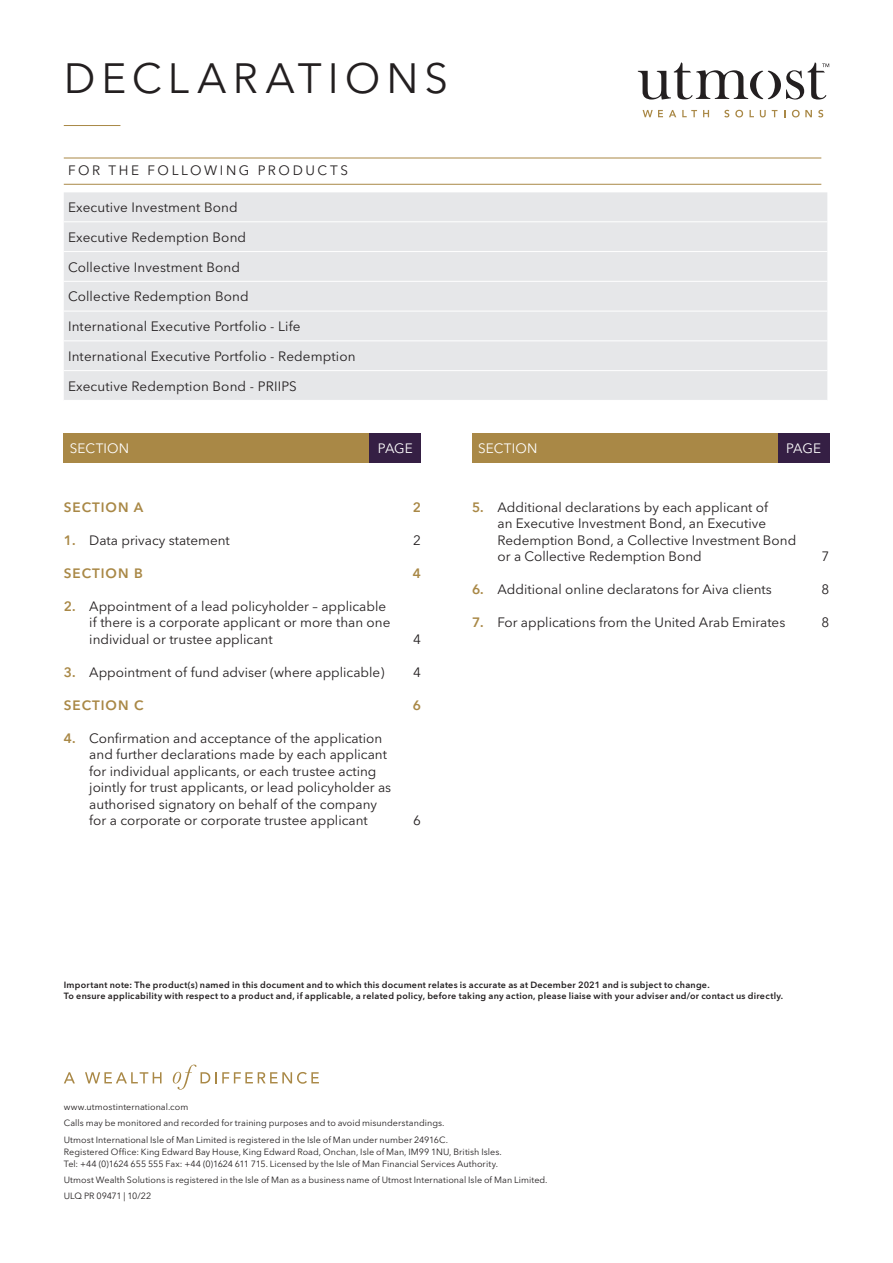
<style>
.page{position:relative;width:893px;height:1263px;background:#fff}
.page>*{position:absolute;margin:0;border:0;box-sizing:border-box;transform-origin:0 0}
.t1{font:42px "Avenir Next LT Pro";letter-spacing:.145em;color:#231f20}
.t2{font:13.5px/16.5px "Avenir Next LT Pro";color:#231f20}
.t3{font:600 13.5px "Avenir Next LT Pro";letter-spacing:.075em;color:#a98846}
.t4{font:13.5px "Avenir Next LT Pro";letter-spacing:.195em;color:#231f20}
.t5{font:13.5px "Avenir Next LT Pro";letter-spacing:.01em;color:#fff}
.t6{font:9px/16.2px "Avenir Next LT Pro";letter-spacing:.005em;color:#231f20}
.t7{font:600 9px/10.8px "Avenir Next LT Pro";letter-spacing:.03em;color:#231f20}
.s1{font-weight:600;color:#a98846}
</style>
<div class="page">
<svg style="left:638px;top:62px;width:191px;height:38px"></svg>
<svg style="left:643px;top:110px;width:20px;height:7px"></svg>
<svg style="left:669px;top:110px;width:7px;height:7px"></svg>
<svg style="left:682px;top:110px;width:15px;height:7px"></svg>
<svg style="left:703px;top:110px;width:6px;height:7px"></svg>
<svg style="left:724px;top:110px;width:5px;height:7px"></svg>
<svg style="left:735px;top:110px;width:8px;height:7px"></svg>
<svg style="left:749px;top:110px;width:5px;height:7px"></svg>
<svg style="left:760px;top:110px;width:6px;height:7px"></svg>
<svg style="left:772px;top:110px;width:5px;height:7px"></svg>
<svg style="left:792px;top:110px;width:20px;height:7px"></svg>
<svg style="left:818px;top:110px;width:5px;height:7px"></svg>
<div style="left:64px;top:192px;width:763px;height:208px;background:#e6e7e9"></div>
<hr style="left:64px;top:221px;width:763px;height:1px;background:#fff">
<hr style="left:64px;top:251px;width:763px;height:1px;background:#fff">
<hr style="left:64px;top:281px;width:763px;height:1px;background:#fff">
<hr style="left:64px;top:311px;width:763px;height:1px;background:#fff">
<hr style="left:64px;top:340px;width:763px;height:1px;background:#fff">
<hr style="left:64px;top:370px;width:763px;height:1px;background:#fff">
<hr style="left:64px;top:158px;width:757px;height:1px;background:#a98846">
<hr style="left:64px;top:184px;width:757px;height:1px;background:#a98846">
<div style="left:64px;top:433px;width:306px;height:30px;background:#a98846"></div>
<div style="left:370px;top:433px;width:51px;height:30px;background:#351f44"></div>
<div style="left:472px;top:433px;width:306px;height:30px;background:#a98846"></div>
<div style="left:778px;top:433px;width:51px;height:30px;background:#351f44"></div>
<svg style="left:64px;top:1072px;width:11px;height:11px"></svg>
<svg style="left:85px;top:1072px;width:77px;height:11px"></svg>
<svg style="left:173px;top:1064px;width:146px;height:26px"></svg>
<hr style="left:64px;top:125px;width:56px;height:1px;background:#a98846">
<h1 class="t1" style="left:64px;top:54px;width:386px">DECLARATIONS</h1>
<p class="t4" style="left:68px;top:163px;width:282px">FOR THE FOLLOWING PRODUCTS</p>
<p class="t2" style="left:68px;top:199px;width:171px">Executive Investment Bond</p>
<p class="t2" style="left:68px;top:229px;width:180px">Executive Redemption Bond</p>
<p class="t2" style="left:68px;top:259px;width:174px">Collective Investment Bond</p>
<p class="t2" style="left:68px;top:288px;width:182px">Collective Redemption Bond</p>
<p class="t2" style="left:68px;top:318px;width:234px">International Executive Portfolio - Life</p>
<p class="t2" style="left:68px;top:348px;width:289px">International Executive Portfolio - Redemption</p>
<p class="t2" style="left:68px;top:378px;width:230px">Executive Redemption Bond - PRIIPS</p>
<p class="t5" style="left:70px;top:440px;width:61px">SECTION</p>
<p class="t5" style="left:378px;top:440px;width:37px">PAGE</p>
<p class="t5" style="left:478px;top:440px;width:61px">SECTION</p>
<p class="t5" style="left:786px;top:440px;width:37px">PAGE</p>
<p class="t3" style="left:64px;top:499px;width:81px">SECTION A</p>
<p class="t3" style="left:413px;top:499px;width:10px">2</p>
<p class="t2" style="left:64px;top:532px;width:168px"><span class="s1">1.</span> Data privacy statement</p>
<p class="t2" style="left:413px;top:532px;width:9px">2</p>
<p class="t3" style="left:64px;top:565px;width:80px">SECTION B</p>
<p class="t3" style="left:413px;top:565px;width:10px">4</p>
<p class="t2" style="left:89px;top:598px;width:303px;text-indent:-26px"><span class="s1">2.</span> Appointment of a lead policyholder – applicable if there is a corporate applicant or more than one individual or trustee applicant</p>
<p class="t2" style="left:413px;top:631px;width:9px">4</p>
<p class="t2" style="left:64px;top:664px;width:322px"><span class="s1">3.</span> Appointment of fund adviser (where applicable)</p>
<p class="t2" style="left:413px;top:664px;width:9px">4</p>
<p class="t3" style="left:64px;top:697px;width:81px">SECTION C</p>
<p class="t3" style="left:413px;top:697px;width:10px">6</p>
<p class="t2" style="left:89px;top:730px;width:303px;text-indent:-26px"><span class="s1">4.</span> Confirmation and acceptance of the application and further declarations made by each applicant for individual applicants, or each trustee acting jointly for trust applicants, or lead policyholder as authorised signatory on behalf of the company for a corporate or corporate trustee applicant</p>
<p class="t2" style="left:413px;top:812px;width:9px">6</p>
<p class="t2" style="left:497px;top:499px;width:300px;text-indent:-26px"><span class="s1">5.</span> Additional declarations by each applicant of<br>an Executive Investment Bond, an Executive Redemption Bond, a Collective Investment Bond or a Collective Redemption Bond</p>
<p class="t2" style="left:821px;top:548px;width:9px">7</p>
<p class="t2" style="left:472px;top:581px;width:301px"><span class="s1">6.</span> Additional online declaratons for Aiva clients</p>
<p class="t2" style="left:821px;top:581px;width:9px">8</p>
<p class="t2" style="left:472px;top:614px;width:315px"><span class="s1">7.</span> For applications from the United Arab Emirates</p>
<p class="t2" style="left:821px;top:614px;width:9px">8</p>
<p class="t7" style="left:64px;top:979px;width:721px">Important note: The product(s) named in this document and to which this document relates is accurate as at December 2021 and is subject to change.<br>To ensure applicability with respect to a product and, if applicable, a related policy, before taking any action, please liaise with your adviser and/or contact us directly.</p>
<p class="t6" style="left:64px;top:1099px;width:386px">www.utmostinternational.com<br>Calls may be monitored and recorded for training purposes and to avoid misunderstandings.<br>Utmost International Isle of Man Limited is registered in the Isle of Man under number 24916C.</p>
<p class="t6" style="left:64px;top:1145px;width:440px;line-height:12px">Registered Office: King Edward Bay House, King Edward Road, Onchan, Isle of Man, IM99 1NU, British Isles.<br>Tel: +44 (0)1624 655 555 Fax: +44 (0)1624 611 715. Licensed by the Isle of Man Financial Services Authority.</p>
<p class="t6" style="left:64px;top:1172px;width:485px">Utmost Wealth Solutions is registered in the Isle of Man as a business name of Utmost International Isle of Man Limited.<br>ULQ PR 09471 | 10/22</p>
</div>
